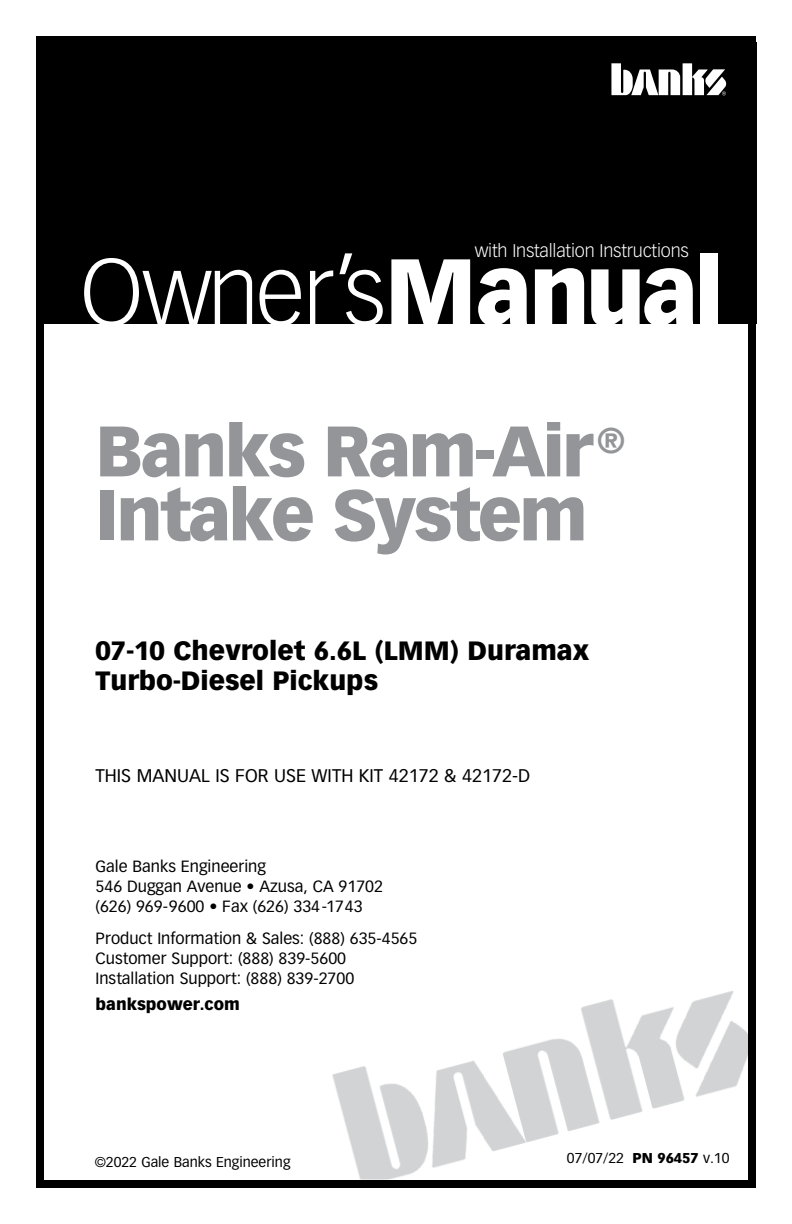
<style>
.page{position:relative;width:792px;height:1224px;background:#fff}
.page>*{position:absolute;margin:0;border:0;box-sizing:border-box;transform-origin:0 0}
.t1{font:300 92px "Vectora LT Std";letter-spacing:-.035em;color:#fff}
.t2{font:900 70px/64px "Vectora LT Std";letter-spacing:-.04em;color:#939598}
.t3{font:900 26px/30px "Vectora LT Std";color:#000}
.t4{font:18px "Vectora LT Std";color:#000}
.t5{font:300 18px "Vectora LT Std";letter-spacing:-.01em;color:#fff}
.t6{font:16px/20px "Vectora LT Std";color:#000}
.t7{font:900 16px "Vectora LT Std";color:#000}
.t8{font:14px "Vectora LT Std";color:#000}
.s1{font-weight:900}
</style>
<div class="page">
<img style="left:332px;top:991px;width:415px;height:188px">
<div style="left:36px;top:36px;width:720px;height:1152px;border:8px solid #000"></div>
<div style="left:41px;top:42px;width:716px;height:282px;background:#000"></div>
<svg style="left:611px;top:63px;width:115px;height:32px"></svg>
<p class="t5" style="left:475px;top:241px;width:216px">with Installation Instructions</p>
<h1 class="t1" style="left:80px;top:239px;width:645px">Owner’s<span class="s1">Manual</span></h1>
<h2 class="t2" style="left:96px;top:419px;width:531px">Banks Ram-Air <sup>®<br></sup>Intake System</h2>
<h3 class="t3" style="left:96px;top:636px;width:495px">07-10 Chevrolet 6.6L (LMM) Duramax<br>Turbo-Diesel Pickups</h3>
<p class="t4" style="left:96px;top:765px;width:436px">THIS MANUAL IS FOR USE WITH KIT 42172 &amp; 42172-D</p>
<p class="t6" style="left:96px;top:857px;width:289px">Gale Banks Engineering<br>546 Duggan Avenue • Azusa, CA 91702 (626) 969-9600 • Fax (626) 334-1743</p>
<p class="t6" style="left:96px;top:929px;width:323px">Product Information &amp; Sales: (888) 635-4565<br>Customer Support: (888) 839-5600<br>Installation Support: (888) 839-2700</p>
<p class="t7" style="left:96px;top:995px;width:146px">bankspower.com</p>
<p class="t8" style="left:95px;top:1153px;width:197px">©2022 Gale Banks Engineering</p>
<p class="t8" style="left:567px;top:1150px;width:164px">07/07/22 <span class="s1">PN 96457</span> v.10</p>
</div>
